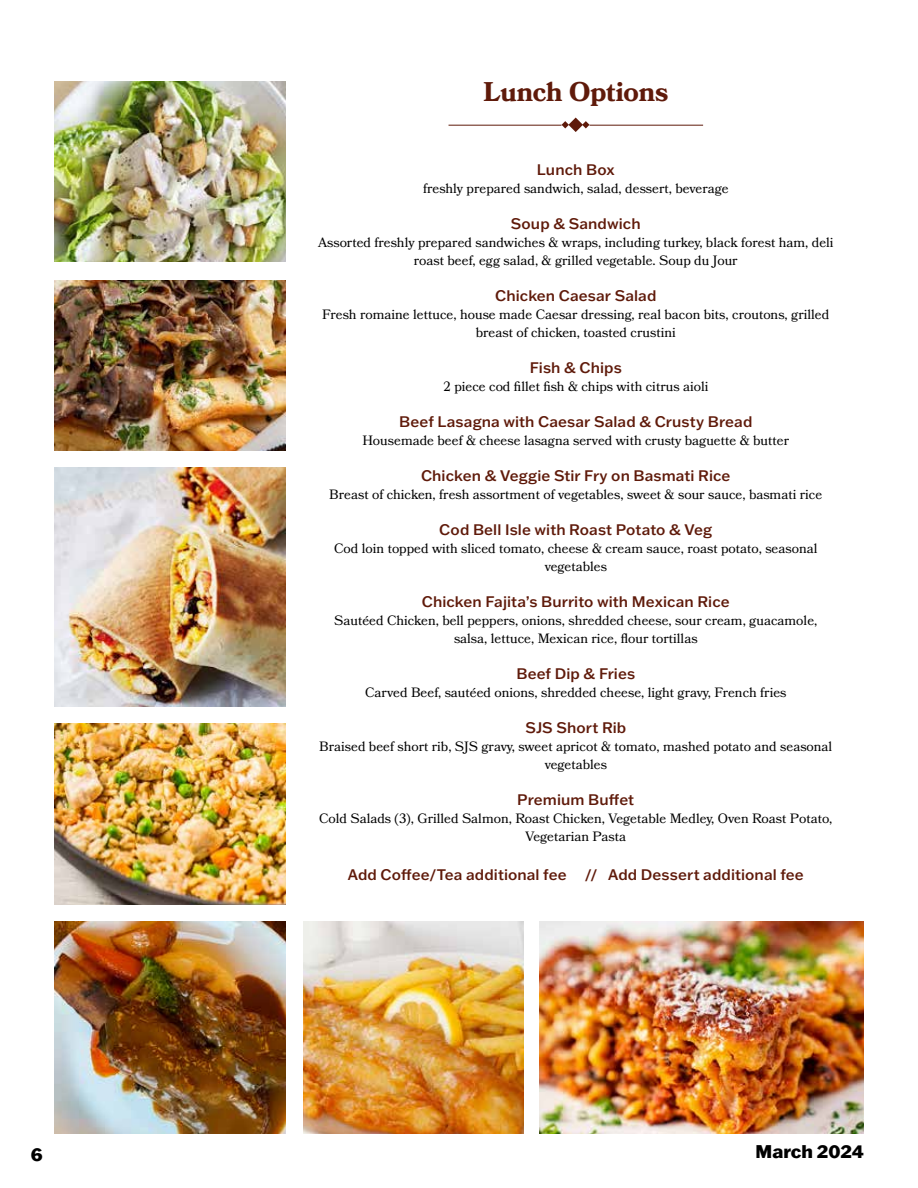
<style>
.page{position:relative;width:918px;height:1188px;background:#fff}
.page>*{position:absolute;margin:0;border:0;box-sizing:border-box;transform-origin:0 0}
.t1{font:700 27px "Bookmania";letter-spacing:-.01em;color:#5f1a0a}
.t2{font:800 18px "Franklin Gothic ATF";color:#000}
.t3{font:500 15px "Franklin Gothic ATF";letter-spacing:.005em;color:#5f1a0a}
.t4{font:13.5px/18px "Bookmania";color:#000;text-align:center}
</style>
<div class="page">
<hr style="left:449px;top:125px;width:113px;height:1px;background:#5f1a0a">
<hr style="left:590px;top:125px;width:113px;height:1px;background:#5f1a0a">
<svg style="left:562px;top:118px;width:28px;height:14px"></svg>
<img style="left:54px;top:81px;width:231px;height:181px">
<img style="left:303px;top:921px;width:221px;height:213px">
<img style="left:540px;top:921px;width:324px;height:213px">
<img style="left:54px;top:724px;width:231px;height:180px">
<img style="left:54px;top:467px;width:231px;height:240px">
<img style="left:54px;top:281px;width:231px;height:169px">
<img style="left:54px;top:921px;width:231px;height:213px">
<h1 class="t1" style="left:483px;top:76px;width:186px">Lunch Options</h1>
<p class="t3" style="left:537px;top:160px;width:79px">Lunch Box</p>
<p class="t4" style="left:423px;top:180px;width:307px">freshly prepared sandwich, salad, dessert, beverage</p>
<p class="t3" style="left:511px;top:214px;width:131px">Soup &amp; Sandwich</p>
<p class="t4" style="left:318px;top:234px;width:517px">Assorted freshly prepared sandwiches &amp; wraps, including turkey, black forest ham, deli roast beef, egg salad, &amp; grilled vegetable. Soup du Jour</p>
<p class="t3" style="left:495px;top:286px;width:163px">Chicken Caesar Salad</p>
<p class="t4" style="left:322px;top:306px;width:509px">Fresh romaine lettuce, house made Caesar dressing, real bacon bits, croutons, grilled breast of chicken, toasted crustini</p>
<p class="t3" style="left:530px;top:358px;width:94px">Fish &amp; Chips</p>
<p class="t4" style="left:443px;top:378px;width:267px">2 piece cod fillet fish &amp; chips with citrus aioli</p>
<p class="t3" style="left:399px;top:412px;width:355px">Beef Lasagna with Caesar Salad &amp; Crusty Bread</p>
<p class="t4" style="left:363px;top:432px;width:428px">Housemade beef &amp; cheese lasagna served with crusty baguette &amp; butter</p>
<p class="t3" style="left:421px;top:466px;width:311px">Chicken &amp; Veggie Stir Fry on Basmati Rice</p>
<p class="t4" style="left:329px;top:486px;width:495px">Breast of chicken, fresh assortment of vegetables, sweet &amp; sour sauce, basmati rice</p>
<p class="t3" style="left:439px;top:520px;width:274px">Cod Bell Isle with Roast Potato &amp; Veg</p>
<p class="t4" style="left:334px;top:540px;width:485px">Cod loin topped with sliced tomato, cheese &amp; cream sauce, roast potato, seasonal vegetables</p>
<p class="t3" style="left:422px;top:592px;width:309px">Chicken Fajita’s Burrito with Mexican Rice</p>
<p class="t4" style="left:334px;top:612px;width:485px">Sautéed Chicken, bell peppers, onions, shredded cheese, sour cream, guacamole, salsa, lettuce, Mexican rice, flour tortillas</p>
<p class="t3" style="left:516px;top:664px;width:120px">Beef Dip &amp; Fries</p>
<p class="t4" style="left:365px;top:684px;width:423px">Carved Beef, sautéed onions, shredded cheese, light gravy, French fries</p>
<p class="t3" style="left:525px;top:718px;width:102px">SJS Short Rib</p>
<p class="t4" style="left:319px;top:738px;width:515px">Braised beef short rib, SJS gravy, sweet apricot &amp; tomato, mashed potato and seasonal vegetables</p>
<p class="t3" style="left:517px;top:790px;width:119px">Premium Buffet</p>
<p class="t4" style="left:319px;top:810px;width:515px">Cold Salads (3), Grilled Salmon, Roast Chicken, Vegetable Medley, Oven Roast Potato,<br>Vegetarian Pasta</p>
<p class="t3" style="left:348px;top:865px;width:458px">Add Coffee/Tea additional fee // Add Dessert additional fee</p>
<h2 class="t2" style="left:31px;top:1143px;width:13px">6</h2>
<h2 class="t2" style="left:756px;top:1139px;width:110px">March 2024</h2>
</div>
